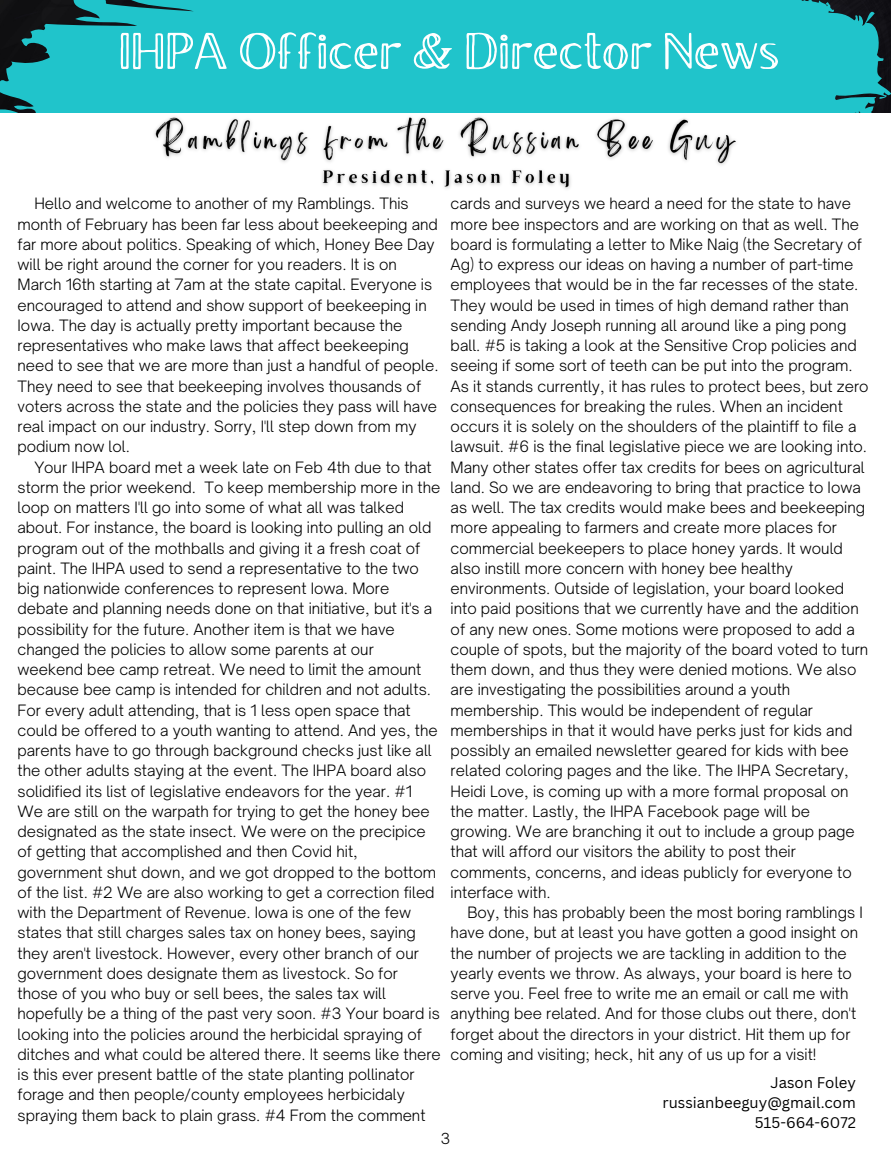
<style>
.page{position:relative;width:891px;height:1161px;background:#fff}
.page>*{position:absolute;margin:0;border:0;box-sizing:border-box;transform-origin:0 0}
.t1{font:51.15px "Brixton Sans TC Outline";letter-spacing:.01em;color:#fff}
.t2{font:300 15px/20.2px "Open Sauce One";color:#000}
.t3{font:15px/20.2px "Canva Sans";color:#000;text-align:right}
.t4{font:300 14.55px "Open Sauce One";color:#000}
</style>
<div class="page">
<svg style="left:0;top:0;width:891px;height:113px;fill:#20c4cb"></svg>
<img style="left:150px;top:105px;width:596px;height:84px">
<h1 class="t1" style="left:119px;top:33px;width:662px">IHPA Officer &amp; Director News</h1>
<p class="t2" style="left:18px;top:194px;width:423px;text-indent:17px">Hello and welcome to another of my Ramblings. This month of February has been far less about beekeeping and far more about politics. Speaking of which, Honey Bee Day will be right around the corner for you readers. It is on March 16th starting at 7am at the state capital. Everyone is encouraged to attend and show support of beekeeping in Iowa. The day is actually pretty important because the representatives who make laws that affect beekeeping need to see that we are more than just a handful of people.<br>They need to see that beekeeping involves thousands of voters across the state and the policies they pass will have real impact on our industry. Sorry, I'll step down from my podium now lol.</p>
<p class="t2" style="left:18px;top:457px;width:425px;text-indent:17px">Your IHPA board met a week late on Feb 4th due to that storm the prior weekend. To keep membership more in the loop on matters I'll go into some of what all was talked about. For instance, the board is looking into pulling an old program out of the mothballs and giving it a fresh coat of paint. The IHPA used to send a representative to the two big nationwide conferences to represent Iowa. More debate and planning needs done on that initiative, but it's a possibility for the future. Another item is that we have changed the policies to allow some parents at our weekend bee camp retreat. We need to limit the amount because bee camp is intended for children and not adults.<br>For every adult attending, that is 1 less open space that could be offered to a youth wanting to attend. And yes, the parents have to go through background checks just like all the other adults staying at the event. The IHPA board also solidified its list of legislative endeavors for the year. #1<br>We are still on the warpath for trying to get the honey bee designated as the state insect. We were on the precipice of getting that accomplished and then Covid hit, government shut down, and we got dropped to the bottom of the list. #2 We are also working to get a correction filed with the Department of Revenue. Iowa is one of the few states that still charges sales tax on honey bees, saying they aren't livestock. However, every other branch of our government does designate them as livestock. So for those of you who buy or sell bees, the sales tax will hopefully be a thing of the past very soon. #3 Your board is looking into the policies around the herbicidal spraying of ditches and what could be altered there. It seems like there is this ever present battle of the state planting pollinator forage and then people/county employees herbicidaly spraying them back to plain grass. #4 From the comment</p>
<p class="t2" style="left:451px;top:194px;width:419px">cards and surveys we heard a need for the state to have more bee inspectors and are working on that as well. The board is formulating a letter to Mike Naig (the Secretary of Ag) to express our ideas on having a number of part-time employees that would be in the far recesses of the state.<br>They would be used in times of high demand rather than sending Andy Joseph running all around like a ping pong ball. #5 is taking a look at the Sensitive Crop policies and seeing if some sort of teeth can be put into the program.<br>As it stands currently, it has rules to protect bees, but zero consequences for breaking the rules. When an incident occurs it is solely on the shoulders of the plaintiff to file a lawsuit. #6 is the final legislative piece we are looking into.<br>Many other states offer tax credits for bees on agricultural land. So we are endeavoring to bring that practice to Iowa as well. The tax credits would make bees and beekeeping more appealing to farmers and create more places for commercial beekeepers to place honey yards. It would also instill more concern with honey bee healthy environments. Outside of legislation, your board looked into paid positions that we currently have and the addition of any new ones. Some motions were proposed to add a couple of spots, but the majority of the board voted to turn them down, and thus they were denied motions. We also are investigating the possibilities around a youth membership. This would be independent of regular memberships in that it would have perks just for kids and possibly an emailed newsletter geared for kids with bee related coloring pages and the like. The IHPA Secretary, Heidi Love, is coming up with a more formal proposal on the matter. Lastly, the IHPA Facebook page will be growing. We are branching it out to include a group page that will afford our visitors the ability to post their comments, concerns, and ideas publicly for everyone to interface with.</p>
<p class="t2" style="left:451px;top:902px;width:414px;text-indent:17px">Boy, this has probably been the most boring ramblings I have done, but at least you have gotten a good insight on the number of projects we are tackling in addition to the yearly events we throw. As always, your board is here to serve you. Feel free to write me an email or call me with anything bee related. And for those clubs out there, don't forget about the directors in your district. Hit them up for coming and visiting; heck, hit any of us up for a visit!</p>
<p class="t3" style="left:663px;top:1072px;width:195px">Jason Foley russianbeeguy@gmail.com<br>515-664-6072</p>
<p class="t4" style="left:441px;top:1130px;width:11px">3</p>
</div>
